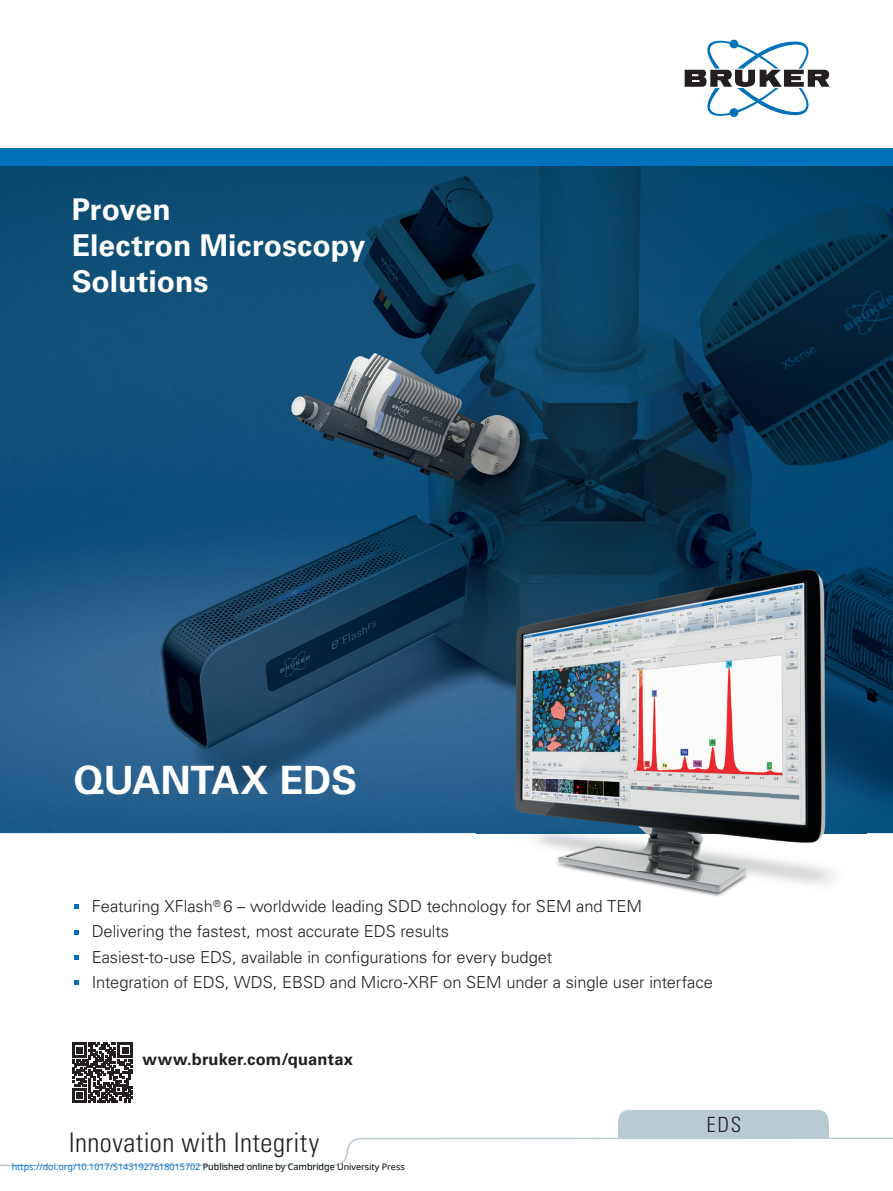
<style>
.page{position:relative;width:893px;height:1191px;background:#fff}
.page>*{position:absolute;margin:0;border:0;box-sizing:border-box;transform-origin:0 0}
.t1{font:700 39px "Univers LT Std";letter-spacing:-.01em;color:#fff}
.t2{font:700 30px/36px "Univers LT Std";color:#fff}
.t3{font:300 condensed 27px "Univers LT Std";letter-spacing:.015em;color:#231f20}
.t4{font:300 condensed 21px "Univers LT Std";color:#231f20}
.t5{font:300 16.5px/25.2px "Univers LT Std";letter-spacing:-.005em;color:#231f20}
.t6{font:700 16.5px "Univers LT Std";letter-spacing:.01em;color:#231f20}
.t7{font:9px "Noto Sans";color:#0172cf}
.s1{color:#000}
</style>
<div class="page">
<img style="left:0;top:165px;width:893px;height:668px">
<div style="left:0;top:148px;width:893px;height:17px;background:#0072bc"></div>
<svg style="left:685px;top:40px;width:144px;height:77px"></svg>
<svg style="left:0;top:1136px;width:893px;height:30px"></svg>
<div style="left:618px;top:1122px;width:210px;height:15px;background:#bacad2"></div>
<div style="left:618px;top:1109px;width:210px;height:25px;background:#bacad2;border-radius:11px"></div>
<img style="left:476px;top:562px;width:391px;height:335px">
<svg style="left:75px;top:904px;width:4px;height:5px"></svg>
<svg style="left:75px;top:930px;width:4px;height:4px"></svg>
<svg style="left:75px;top:955px;width:4px;height:4px"></svg>
<svg style="left:75px;top:980px;width:4px;height:4px"></svg>
<svg style="left:72px;top:1042px;width:60px;height:60px"></svg>
<p class="t2" style="left:72px;top:191px;width:295px">Proven<br>Electron Microscopy<br>Solutions</p>
<p class="t1" style="left:74px;top:757px;width:285px">QUANTAX EDS</p>
<p class="t5" style="left:92px;top:893px;width:623px">Featuring XFlash<sup>®</sup> 6 – worldwide leading SDD technology for SEM and TEM Delivering the fastest, most accurate EDS results<br>Easiest-to-use EDS, available in configurations for every budget<br>Integration of EDS, WDS, EBSD and Micro-XRF on SEM under a single user interface</p>
<p class="t6" style="left:142px;top:1049px;width:212px">www.bruker.com/quantax</p>
<p class="t3" style="left:69px;top:1126px;width:252px">Innovation with Integrity</p>
<p class="t7" style="left:12px;top:1159px;width:394px">https://doi.org/10.1017/S1431927618015702 <span class="s1">Published online by Cambridge University Press</span></p>
<p class="t4" style="left:706px;top:1111px;width:36px">EDS</p>
</div>
